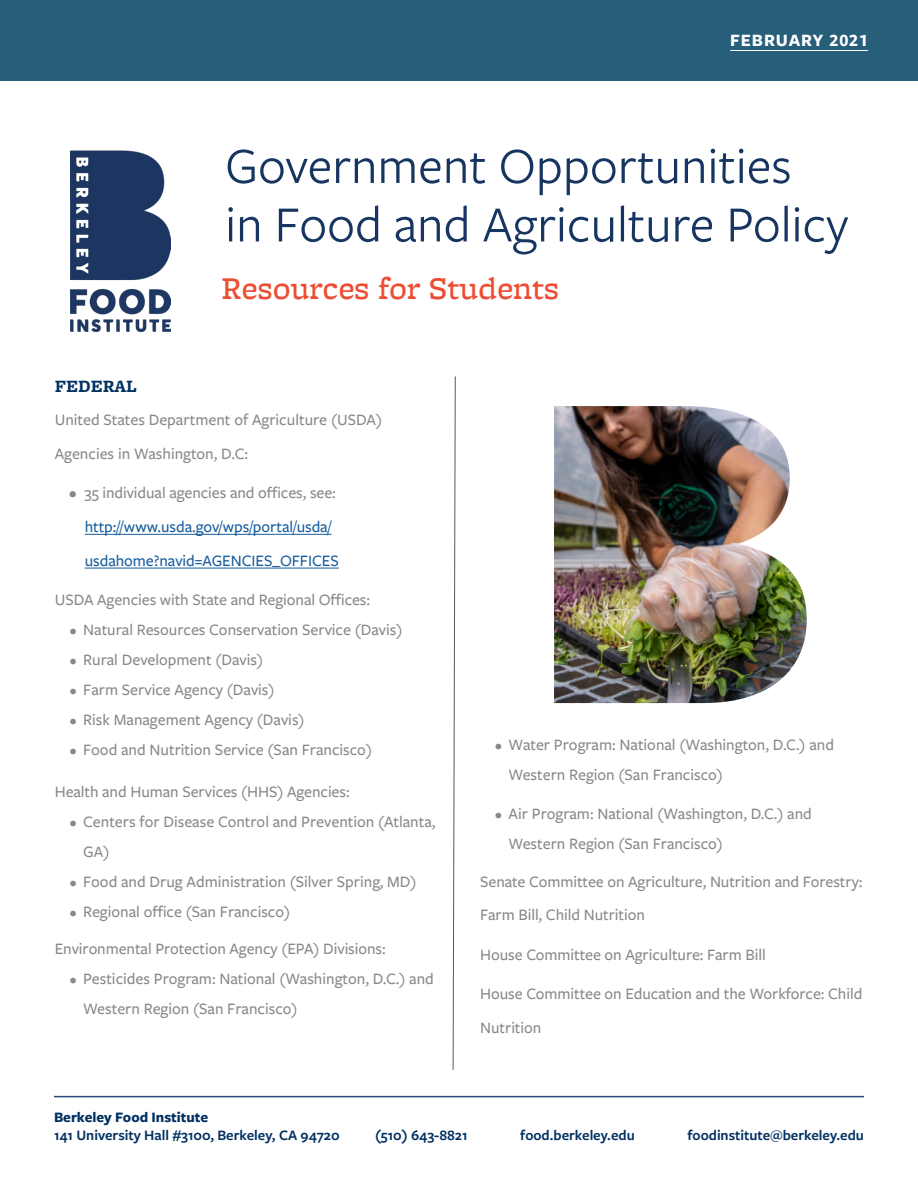
<style>
.page{position:relative;width:918px;height:1188px;background:#fff}
.page>*{position:absolute;margin:0;border:0;box-sizing:border-box;transform-origin:0 0}
.Title_2{font:52.5px/58.5px "Freight Sans Pro";color:#173561}
.Title_2-2{font:500 33px "Freight Micro Pro";color:#ed4d32}
.Footer_centered{font:700 18px "Freight Sans Pro";letter-spacing:.05em;color:#fff}
.Header_1__Founder_s{font:700 18px "Freight Micro Pro";color:#003262}
.Body_Paragraph{font:500 16.5px/30px "Freight Sans Pro";letter-spacing:-.005em;color:#898888}
.t1{font:500 16.5px/33.8px "Freight Sans Pro";letter-spacing:-.005em;color:#175d9e}
.Header_1__Founder_s-2{font:500 16.5px/33.8px "Freight Sans Pro";color:#898888}
.t2{font:700 16.5px "Freight Sans Pro";letter-spacing:.05em;color:#fff}
.t3{font:600 15px "Freight Sans Pro";color:#003062}
.t4{font:700 15px "Freight Sans Pro";color:#003062}
.s1{color:#898888}
.s2{font-size:15px}
</style>
<div class="page">
<hr style="left:54px;top:1096px;width:810px;height:1px;background:#294a77">
<img style="left:70px;top:150px;width:100px;height:181px">
<hr style="left:85px;top:534px;width:246px;height:1px;background:#175d9e">
<hr style="left:85px;top:568px;width:254px;height:1px;background:#175d9e">
<div style="left:0;top:0;width:918px;height:81px;background:#275e79"></div>
<hr style="left:730px;top:50px;width:138px;height:1px;background:#fff">
<img style="left:554px;top:406px;width:253px;height:297px">
<svg style="left:453px;top:376px;width:3px;height:694px"></svg>
<p class="t2" style="left:776px;top:28px;width:90px">APRIL 2019</p>
<p class="Footer_centered" style="left:730px;top:28px;width:139px">FEBRUARY 2021</p>
<p class="Title_2" style="left:225px;top:134px;width:625px">Government Opportunities<br>in Food and Agriculture Policy</p>
<p class="Title_2-2" style="left:221px;top:265px;width:339px">Resources for Students</p>
<p class="Header_1__Founder_s" style="left:55px;top:373px;width:84px">FEDERAL</p>
<p class="Header_1__Founder_s-2" style="left:55px;top:402px;width:329px">United States Department of Agriculture (USDA)<br>Agencies in Washington, D.C:</p>
<p class="t1" style="left:85px;top:476px;width:256px;text-indent:-16px"><span class="s1">• 35 individual agencies and offices, see: </span>http://www.usda.gov/wps/portal/usda/ usdahome?navid=AGENCIES_OFFICES</p>
<p class="Body_Paragraph" style="left:55px;top:584px;width:317px">USDA Agencies with State and Regional Offices:</p>
<p class="Body_Paragraph" style="left:70px;top:614px;width:334px"><span class="s2">•</span> Natural Resources Conservation Service (Davis)</p>
<p class="Body_Paragraph" style="left:70px;top:644px;width:195px"><span class="s2">•</span> Rural Development (Davis)</p>
<p class="Body_Paragraph" style="left:70px;top:674px;width:206px"><span class="s2">•</span> Farm Service Agency (Davis)</p>
<p class="Body_Paragraph" style="left:70px;top:704px;width:236px"><span class="s2">•</span> Risk Management Agency (Davis)</p>
<p class="Body_Paragraph" style="left:70px;top:734px;width:304px"><span class="s2">•</span> Food and Nutrition Service (San Francisco)</p>
<p class="Body_Paragraph" style="left:55px;top:776px;width:296px">Health and Human Services (HHS) Agencies:</p>
<p class="Body_Paragraph" style="left:83px;top:806px;width:354px;text-indent:-14px"><span class="s2">•</span> Centers for Disease Control and Prevention (Atlanta,<br>GA)</p>
<p class="Body_Paragraph" style="left:70px;top:866px;width:348px"><span class="s2">•</span> Food and Drug Administration (Silver Spring, MD)</p>
<p class="Body_Paragraph" style="left:70px;top:896px;width:222px"><span class="s2">•</span> Regional office (San Francisco)</p>
<p class="Body_Paragraph" style="left:55px;top:933px;width:333px">Environmental Protection Agency (EPA) Divisions:</p>
<p class="Body_Paragraph" style="left:83px;top:963px;width:352px;text-indent:-14px"><span class="s2">•</span> Pesticides Program: National (Washington, D.C.) and<br>Western Region (San Francisco)</p>
<p class="t4" style="left:54px;top:1106px;width:156px">Berkeley Food Institute</p>
<p class="Body_Paragraph" style="left:509px;top:729px;width:327px;text-indent:-14px"><span class="s2">•</span> Water Program: National (Washington, D.C.) and<br>Western Region (San Francisco)</p>
<p class="Body_Paragraph" style="left:509px;top:798px;width:305px;text-indent:-14px"><span class="s2">•</span> Air Program: National (Washington, D.C.) and<br>Western Region (San Francisco)</p>
<p class="Body_Paragraph" style="left:480px;top:864px;width:384px;line-height:33.8px">Senate Committee on Agriculture, Nutrition and Forestry:<br>Farm Bill, Child Nutrition</p>
<p class="Body_Paragraph" style="left:480px;top:939px;width:287px">House Committee on Agriculture: Farm Bill</p>
<p class="Body_Paragraph" style="left:480px;top:976px;width:384px;line-height:33.8px">House Committee on Education and the Workforce: Child<br>Nutrition</p>
<p class="t3" style="left:54px;top:1125px;width:287px">141 University Hall #3100, Berkeley, CA 94720</p>
<p class="t3" style="left:375px;top:1125px;width:94px">(510) 643-8821</p>
<p class="t3" style="left:520px;top:1125px;width:116px">food.berkeley.edu</p>
<p class="t3" style="left:687px;top:1125px;width:178px">foodinstitute@berkeley.edu</p>
</div>
